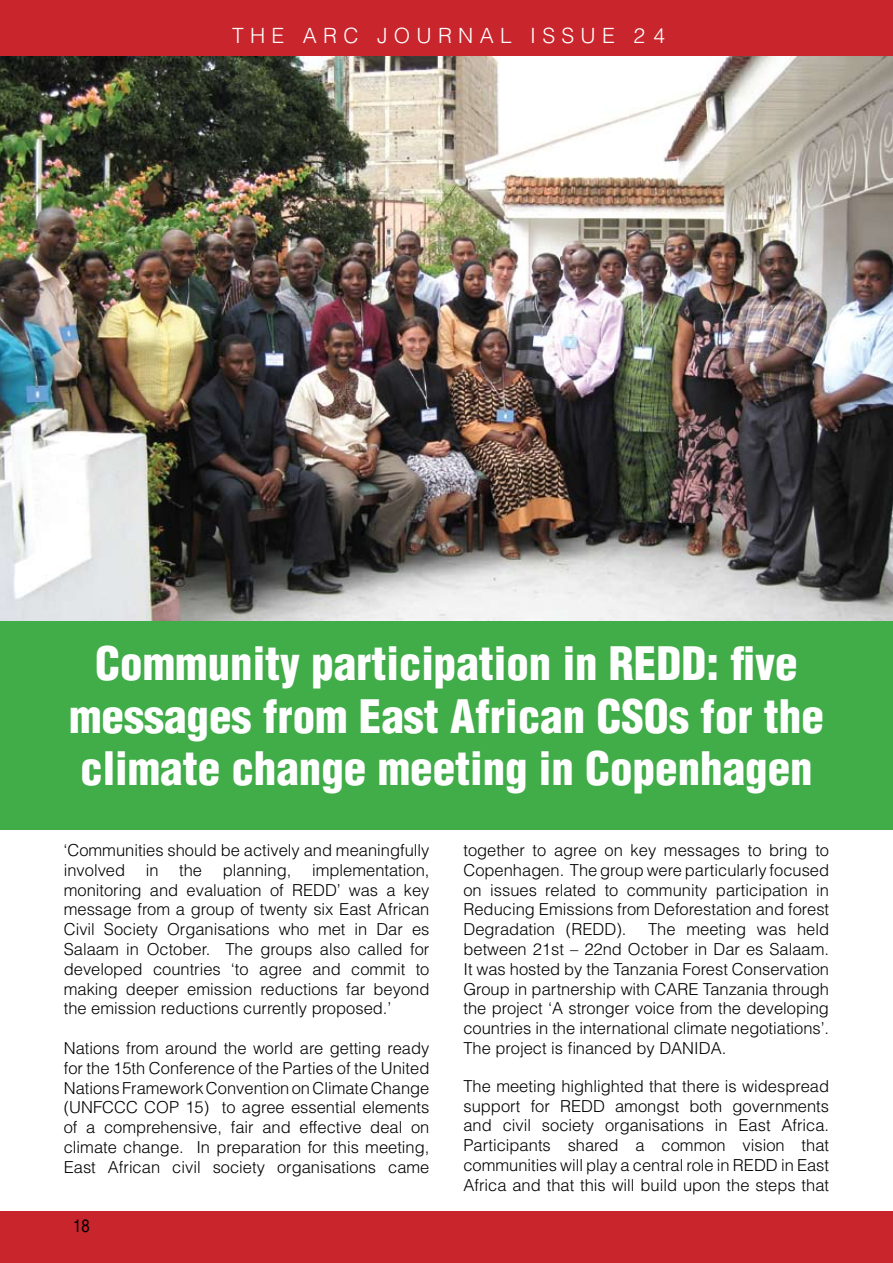
<style>
.page{position:relative;width:893px;height:1263px;background:#fff}
.page>*{position:absolute;margin:0;border:0;box-sizing:border-box;transform-origin:0 0}
.t1{font:900 condensed 45px/52.5px "Helvetica";color:#fff;text-align:center}
.t2{font:300 21px "Helvetica";letter-spacing:.3em;color:#fff}
.t3{font:condensed 18px "Helvetica";color:#000}
.t4{font:300 16.5px/19.8px "Helvetica";color:#000;text-align:justify}
</style>
<div class="page">
<div style="left:0;top:1211px;width:893px;height:52px;background:#c9252c"></div>
<div style="left:0;top:0;width:893px;height:58px;background:#c9252c"></div>
<img style="left:0;top:56px;width:893px;height:565px">
<div style="left:0;top:621px;width:893px;height:209px;background:#41ad49"></div>
<p class="t2" style="left:232px;top:22px;width:434px">the arc journal Issue 24</p>
<h1 class="t1" style="left:69px;top:637px;width:756px">Community participation in REDD: five messages from East African CSOs for the climate change meeting in Copenhagen</h1>
<p class="t4" style="left:64px;top:840px;width:367px">‘Communities should be actively and meaningfully involved in the planning, implementation, monitoring and evaluation of REDD’ was a key message from a group of twenty six East African Civil Society Organisations who met in Dar es Salaam in October. The groups also called for developed countries ‘to agree and commit to making deeper emission reductions far beyond the emission reductions currently proposed.’</p>
<p class="t4" style="left:64px;top:1038px;width:367px">Nations from around the world are getting ready for the 15th Conference of the Parties of the U nited Nations Framework Convention on Climate Change (UNFCCC</p>
<p class="t4" style="left:64px;top:1097px;width:367px;text-indent:81px">COP 15) to agree essential elements of a comprehensive, fair and effective deal on climate change. In preparation for this meeting, East African civil society organisations came</p>
<p class="t3" style="left:73px;top:1215px;width:18px">18</p>
<p class="t4" style="left:463px;top:840px;width:367px">together to agree on key messages to bring to Copenhagen. The group were particularly focused on issues related to community participation in Reducing Emissions from Deforestation and forest Degradation (REDD).</p>
<p class="t4" style="left:463px;top:919px;width:367px;text-indent:185px">The meeting was held between 21st – 22nd October in Dar es Salaam.<br>It was hosted by the Tanzania Forest Conservation Group in partnership with CARE</p>
<p class="t4" style="left:463px;top:978px;width:367px;text-indent:240px">Tanzania through the project ‘A stronger voice from the developing countries in the international climate negotiations’.<br>The project is financed by DAN IDA.</p>
<p class="t4" style="left:463px;top:1075px;width:367px">The meeting highlighted that there is widespread support for REDD amongst both governments and civil society organisations in East Africa.<br>Participants shared a common vision that communities will play a central role in REDD in East Africa and that this will build upon the steps that</p>
</div>
